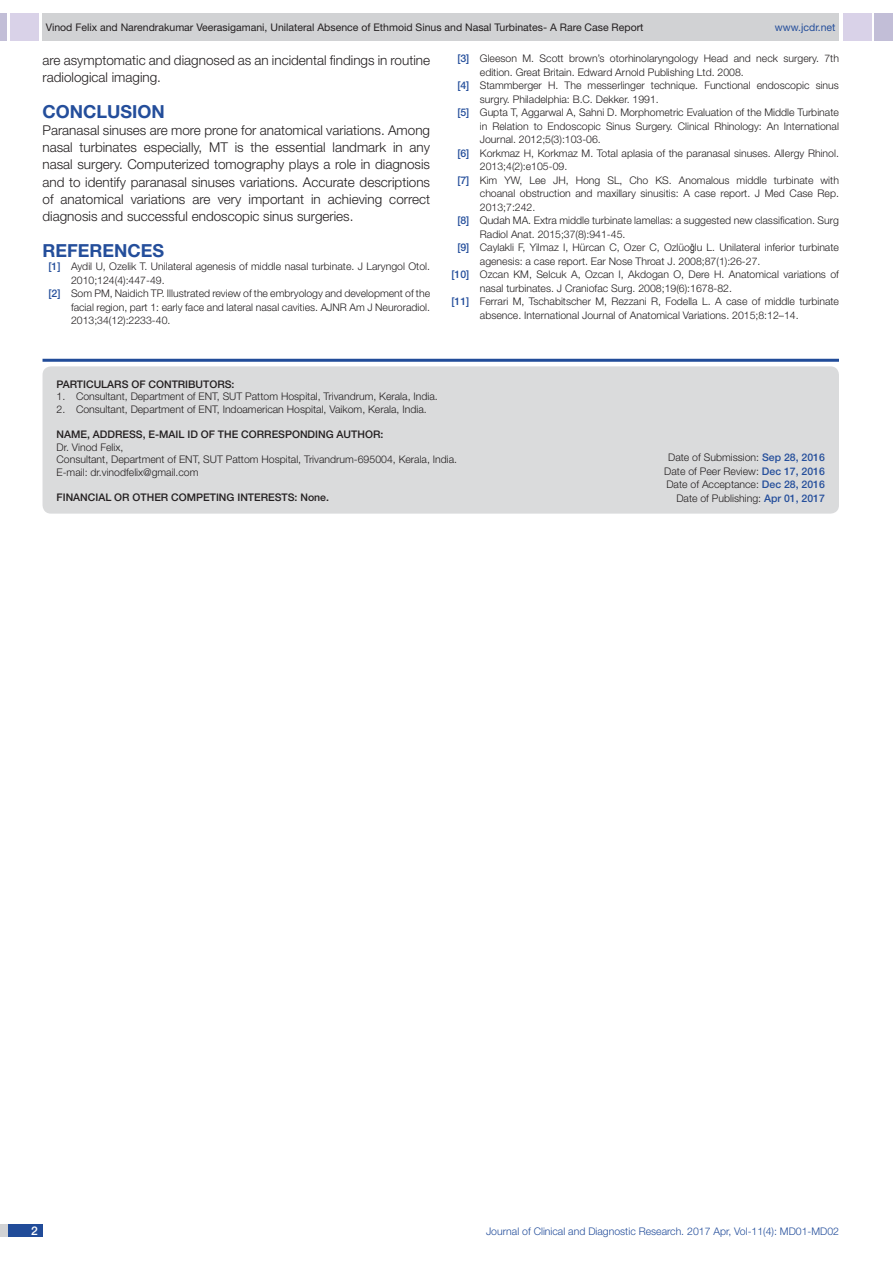
<style>
.page{position:relative;width:893px;height:1263px;background:#fff}
.page>*{position:absolute;margin:0;border:0;box-sizing:border-box;transform-origin:0 0}
.Heading{font:700 18px "Helvetica Neue";color:#244e9b}
.Body_text{font:300 13.5px/17.2px "Helvetica Neue";color:#231f20}
.t1{font:500 12px "Helvetica Neue";color:#fff}
.Partic_Contri_Txt{font:300 10.5px "Helvetica Neue";color:#231f20}
.Partic_Contri_Head{font:500 10.5px "Helvetica Neue";color:#231f20}
.t2{font:10.5px "Helvetica Neue";color:#231f20}
.t3{font:300 10.5px "Helvetica Neue";color:#244e9b}
.t4{font:10.5px "Helvetica Neue";color:#244e9b}
.s1{font-weight:500;color:#244e9b}
.s2{font-family:"Arial Narrow";font-weight:400}
</style>
<div class="page">
<div style="left:0;top:13px;width:7px;height:28px;background:#c2bed7"></div>
<div style="left:10px;top:13px;width:29px;height:28px;background:#d9d2e8"></div>
<div style="left:43px;top:13px;width:796px;height:28px;background:#d1d2d4"></div>
<div style="left:875px;top:13px;width:18px;height:28px;background:#c2bed7"></div>
<div style="left:843px;top:13px;width:29px;height:28px;background:#d9d2e8"></div>
<div style="left:0;top:1224px;width:43px;height:13px;background:#d1d2d4"></div>
<div style="left:8px;top:1224px;width:35px;height:13px;background:#214c99"></div>
<hr style="left:43px;top:359px;width:796px;height:3px;background:#214c99">
<div style="left:43px;top:366px;width:796px;height:148px;background:#dadbdc;border-radius:9px"></div>
<p class="t2" style="left:46px;top:21px;width:599px">Vinod Felix and Narendrakumar Veerasigamani, Unilateral Absence of Ethmoid Sinus and Nasal Turbinates- A Rare Case Report</p>
<p class="t4" style="left:775px;top:21px;width:62px">www.jcdr.net</p>
<p class="Body_text" style="left:43px;top:51px;width:389px">are asymptomatic and diagnosed as an incidental findings in routine radiological imaging.</p>
<p class="Heading" style="left:43px;top:100px;width:124px">CONCLUSION</p>
<p class="Body_text" style="left:43px;top:121px;width:389px;text-align:justify">Paranasal sinuses are more prone for anatomical variations. Among nasal turbinates especially, MT is the essential landmark in any nasal surgery. Computerized tomography plays a role in diagnosis and to identify paranasal sinuses variations. Accurate descriptions of anatomical variations are very important in achieving correct diagnosis and successful endoscopic sinus surgeries.</p>
<p class="Heading" style="left:43px;top:239px;width:123px">REFERENCES</p>
<p class="Partic_Contri_Txt" style="left:48px;top:260px;width:383px"><span class="s1">[1]</span> Aydil U, Ozelik T. Unilateral agenesis of middle nasal turbinate. J Laryngol Otol.</p>
<p class="Partic_Contri_Txt" style="left:71px;top:274px;width:95px">2010;124(4):447-49.</p>
<p class="Partic_Contri_Txt" style="left:48px;top:287px;width:383px"><span class="s1">[2]</span> Som PM, Naidich TP. Illustrated review of the embryology and development of the</p>
<p class="Partic_Contri_Txt" style="left:71px;top:301px;width:361px">facial region, part 1: early face and lateral nasal cavities. AJNR Am J Neuroradiol.</p>
<p class="Partic_Contri_Txt" style="left:71px;top:314px;width:101px">2013;34(12):2233-40.</p>
<p class="Partic_Contri_Txt" style="left:457px;top:52px;width:383px"><span class="s1">[3]</span> Gleeson M. Scott brown’s otorhinolaryngology Head and neck surgery. 7th</p>
<p class="Partic_Contri_Txt" style="left:480px;top:66px;width:265px">edition. Great Britain. Edward Arnold Publishing Ltd. 2008.</p>
<p class="Partic_Contri_Txt" style="left:457px;top:79px;width:383px"><span class="s1">[4]</span> Stammberger H. The messerlinger technique. Functional endoscopic sinus</p>
<p class="Partic_Contri_Txt" style="left:480px;top:93px;width:180px">surgry. Philadelphia: B.C. Dekker. 1991.</p>
<p class="Partic_Contri_Txt" style="left:457px;top:106px;width:383px"><span class="s1">[5]</span> Gupta T, Aggarwal A, Sahni D. Morphometric Evaluation of the Middle Turbinate</p>
<p class="Partic_Contri_Txt" style="left:480px;top:120px;width:361px">in Relation to Endoscopic Sinus Surgery. Clinical Rhinology: An International</p>
<p class="Partic_Contri_Txt" style="left:480px;top:133px;width:123px">Journal. 2012;5(3):103-06.</p>
<p class="Partic_Contri_Txt" style="left:457px;top:147px;width:383px"><span class="s1">[6]</span> Korkmaz H, Korkmaz M. Total aplasia of the paranasal sinuses. Allergy Rhinol.</p>
<p class="Partic_Contri_Txt" style="left:480px;top:160px;width:89px">2013;4(2):e105-09.</p>
<p class="Partic_Contri_Txt" style="left:457px;top:174px;width:383px"><span class="s1">[7]</span> Kim YW, Lee JH, Hong SL, Cho KS. Anomalous middle turbinate with</p>
<p class="Partic_Contri_Txt" style="left:480px;top:187px;width:361px">choanal obstruction and maxillary sinusitis: A case report. J Med Case Rep.</p>
<p class="Partic_Contri_Txt" style="left:480px;top:201px;width:57px">2013;7:242.</p>
<p class="Partic_Contri_Txt" style="left:457px;top:214px;width:383px"><span class="s1">[8]</span> Qudah MA. Extra middle turbinate lamellas: a suggested new classification. Surg</p>
<p class="Partic_Contri_Txt" style="left:480px;top:228px;width:147px">Radiol Anat. 2015;37(8):941-45.</p>
<p class="Partic_Contri_Txt" style="left:457px;top:241px;width:383px"><span class="s1">[9]</span> Caylakli F, Yilmaz I, Hürcan C, Ozer C, Ozlüo<span class="s2">ğ</span>lu L. Unilateral inferior turbinate</p>
<p class="Partic_Contri_Txt" style="left:480px;top:255px;width:282px">agenesis: a case report. Ear Nose Throat J. 2008;87(1):26-27.</p>
<p class="Partic_Contri_Txt" style="left:451px;top:268px;width:389px"><span class="s1">[10]</span> Ozcan KM, Selcuk A, Ozcan I, Akdogan O, Dere H. Anatomical variations of</p>
<p class="Partic_Contri_Txt" style="left:480px;top:282px;width:254px">nasal turbinates. J Craniofac Surg. 2008;19(6):1678-82.</p>
<p class="Partic_Contri_Txt" style="left:451px;top:295px;width:389px"><span class="s1">[11]</span> Ferrari M, Tschabitscher M, Rezzani R, Fodella L. A case of middle turbinate</p>
<p class="Partic_Contri_Txt" style="left:480px;top:309px;width:320px">absence. International Journal of Anatomical Variations. 2015;8:12–14.</p>
<p class="Partic_Contri_Head" style="left:57px;top:378px;width:45px">PARTICULAR</p>
<p class="Partic_Contri_Head" style="left:122px;top:378px;width:114px">S OF CONTRI BUTORS:</p>
<p class="Partic_Contri_Txt" style="left:57px;top:390px;width:383px">1. Consultant, Department of ENT, SUT Pattom Hospital, Trivandrum, Kerala, India.</p>
<p class="Partic_Contri_Txt" style="left:57px;top:403px;width:372px">2. Consultant, Department of ENT, Indoamerican Hospital, Vaikom, Kerala, India.</p>
<p class="Partic_Contri_Head" style="left:57px;top:428px;width:45px">NAM E, ADDR</p>
<p class="Partic_Contri_Head" style="left:122px;top:428px;width:44px">ESS, E-MAIL</p>
<p class="Partic_Contri_Head" style="left:187px;top:428px;width:70px">ID OF THE CORR</p>
<p class="Partic_Contri_Head" style="left:272px;top:428px;width:113px">ESPONDI NG AUTHOR:</p>
<p class="Partic_Contri_Txt" style="left:57px;top:441px;width:68px">Dr. Vinod Felix,</p>
<p class="Partic_Contri_Txt" style="left:57px;top:453px;width:402px">Consultant, Department of ENT, SUT Pattom Hospital, Trivandrum-695004, Kerala, India.</p>
<p class="Partic_Contri_Txt" style="left:57px;top:466px;width:144px">E-mail: dr.vinodfelix@gmail.com</p>
<p class="Partic_Contri_Head" style="left:57px;top:491px;width:274px">Financial OR OTHER COM PETING INTERESTS: None.</p>
<p class="Partic_Contri_Txt" style="left:668px;top:451px;width:158px">Date of Submission: <span class="s1">Sep 28, 2016</span></p>
<p class="Partic_Contri_Txt" style="left:664px;top:465px;width:162px">Date of Peer Review: <span class="s1">Dec 17, 2016</span></p>
<p class="Partic_Contri_Txt" style="left:666px;top:478px;width:160px">Date of Acceptance: <span class="s1">Dec 28, 2016</span></p>
<p class="Partic_Contri_Txt" style="left:676px;top:492px;width:150px">Date of Publishing: <span class="s1">Apr 01, 2017</span></p>
<p class="t1" style="left:31px;top:1223px;width:8px">2</p>
<p class="t3" style="left:486px;top:1225px;width:355px">Journal of Clinical and Diagnostic Research. 2017 Apr, Vol-11(4): MD01-MD02</p>
</div>
